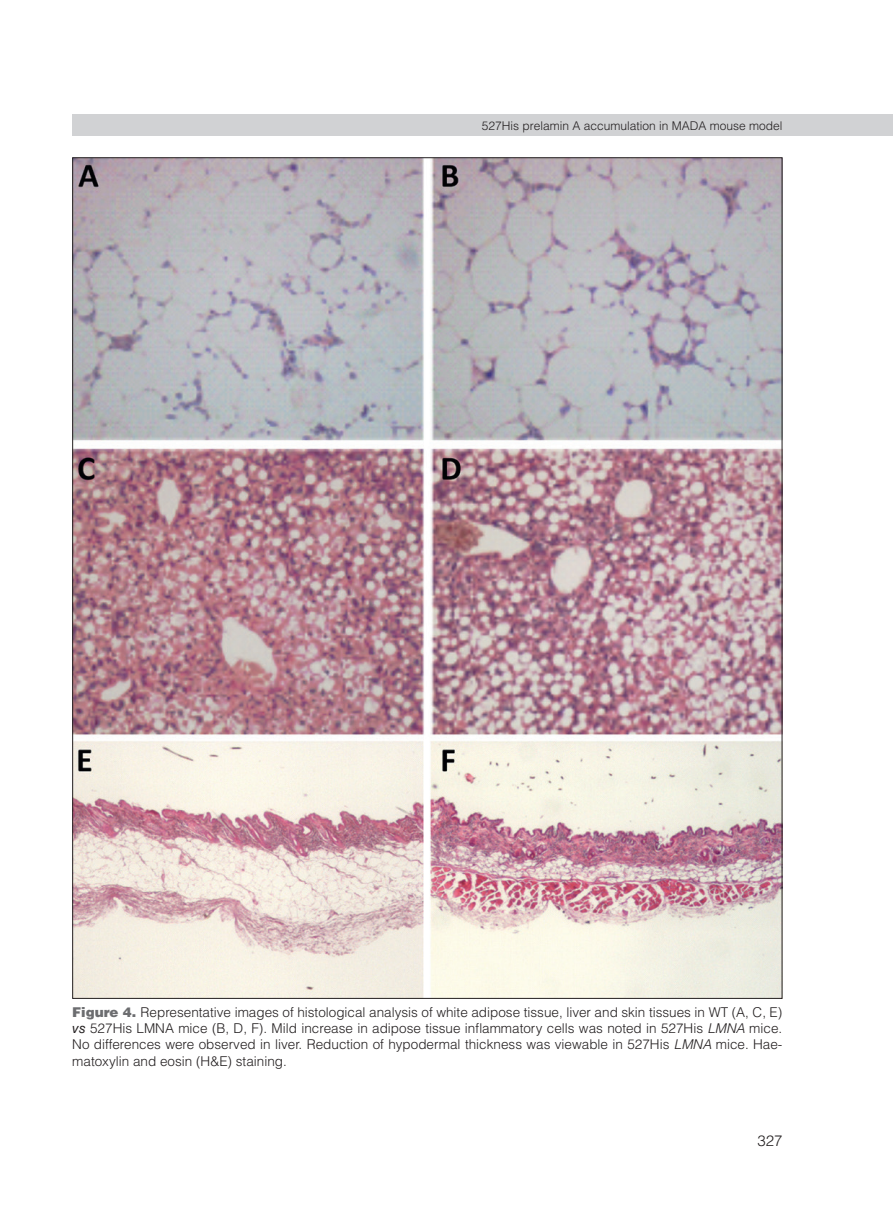
<style>
.page{position:relative;width:893px;height:1212px;background:#fff}
.page>*{position:absolute;margin:0;border:0;box-sizing:border-box;transform-origin:0 0}
.t1{font:300 15px "Helvetica LT Std";color:#231f20}
.t2{font:300 13.5px/16.2px "Helvetica LT Std";color:#231f20;text-align:justify}
.t3{font:300 12px "Helvetica LT Std";color:#231f20}
.s1{font-weight:900;color:#6c6d70}
.s2{font-weight:400;font-style:italic}
.s3{font-style:italic}
</style>
<div class="page">
<div style="left:72px;top:115px;width:821px;height:21px;background:#d1d2d4"></div>
<img style="left:74px;top:159px;width:706px;height:838px">
<p class="t3" style="left:482px;top:118px;width:302px">527His prelamin A accumulation in MADA mouse model</p>
<p class="t2" style="left:72px;top:1004px;width:712px"><span class="s1">Figure 4.</span> Representative images of histological analysis of white adipose tissue, liver and skin tissues in WT (A, C, E) <span class="s2">vs</span> 527His LMNA mice (B, D, F). Mild increase in adipose tissue inflammatory cells was noted in 527His <span class="s3">LMNA</span> mice.<br>No differences were observed in liver. Reduction of hypodermal thickness was viewable in 527His <span class="s3">LMNA</span> mice. Hae&shy;matoxylin and eosin (H&amp;E) staining.</p>
<p class="t1" style="left:757px;top:1131px;width:27px">327</p>
</div>
